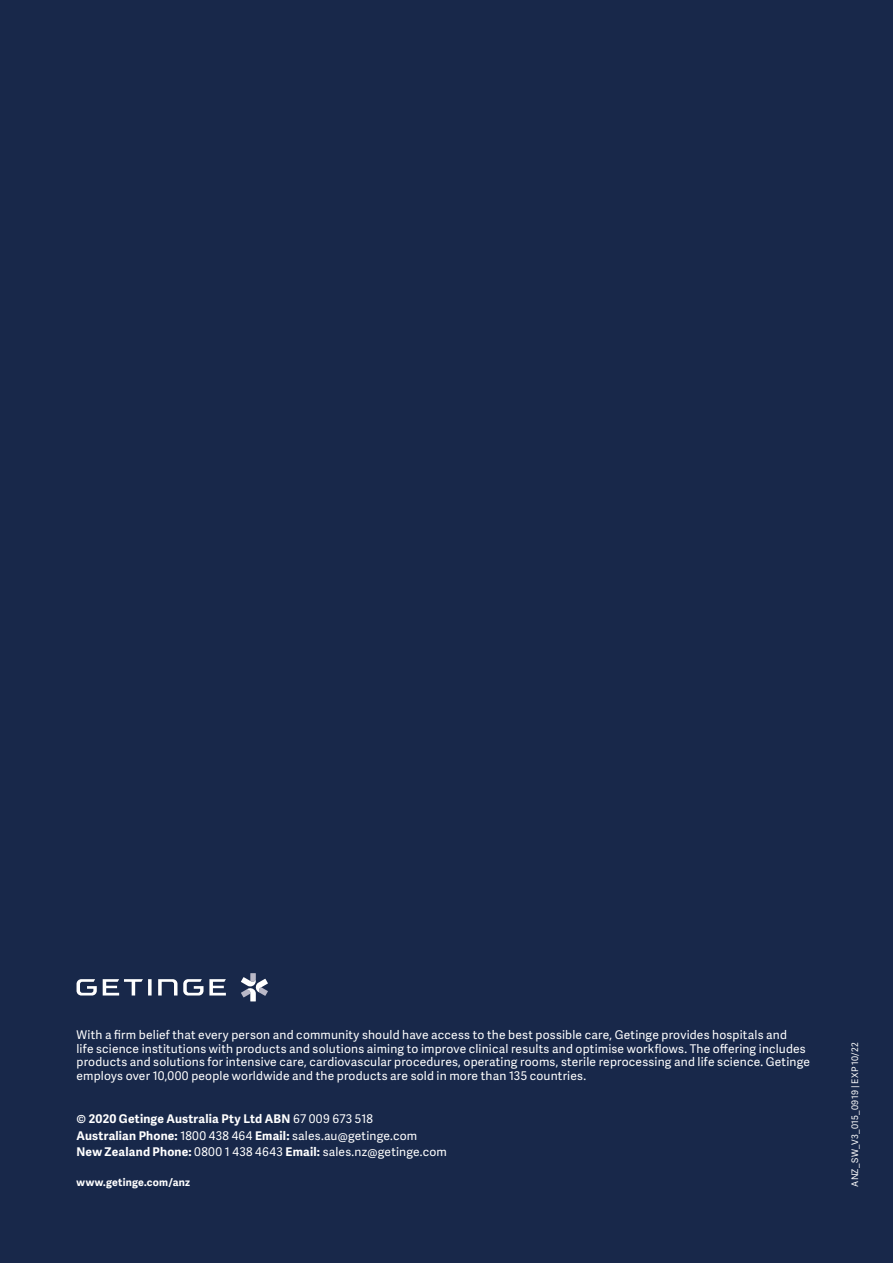
<style>
.page{position:relative;width:893px;height:1263px;background:#18284a}
.page>*{position:absolute;margin:0;border:0;box-sizing:border-box;transform-origin:0 0}
.t1{font:12px/13.5px "Adelle Sans";letter-spacing:.015em;color:#fff}
.t2{font:700 12px/16.5px "Adelle Sans";letter-spacing:.015em;color:#fff}
.t3{font:700 10.5px "Adelle Sans";letter-spacing:.02em;color:#fff}
.t4{font:9px "Adelle Sans";letter-spacing:.025em;color:#fff}
.s1{font-weight:400}
</style>
<div class="page">
<svg style="left:241px;top:973px;width:27px;height:28px"></svg>
<svg style="left:103px;top:979px;width:49px;height:16px"></svg>
<svg style="left:77px;top:979px;width:20px;height:16px"></svg>
<svg style="left:183px;top:979px;width:43px;height:16px"></svg>
<svg style="left:158px;top:979px;width:19px;height:16px"></svg>
<p class="t1" style="left:77px;top:1029px;width:735px">With a firm belief that every person and community should have access to the best possible care, Getinge provides hospitals and<br>life science institutions with products and solutions aiming to improve clinical results and optimise workflows. The offering includes products and solutions for intensive care, cardiovascular procedures, operating rooms, sterile reprocessing and life science. Getinge employs over 10,000 people worldwide and the products are sold in more than 135 countries.</p>
<p class="t2" style="left:77px;top:1111px;width:372px">© 2020 Getinge Australia Pty Ltd ABN <span class="s1">67 009 673 518<br></span>Australian Phone: <span class="s1">1800 438 464</span> Email: <span class="s1">sales.au@getinge.com<br></span>New Zealand Phone: <span class="s1">0800 1 438 4643</span> Email: <span class="s1">sales.nz@getinge.com</span></p>
<p class="t3" style="left:77px;top:1176px;width:115px">www.getinge.com/anz</p>
<p class="t4" style="left:850px;top:1187px;width:146px;rotate:-90deg">ANZ_SW_V3_015_0919 | EXP 10/22</p>
</div>
